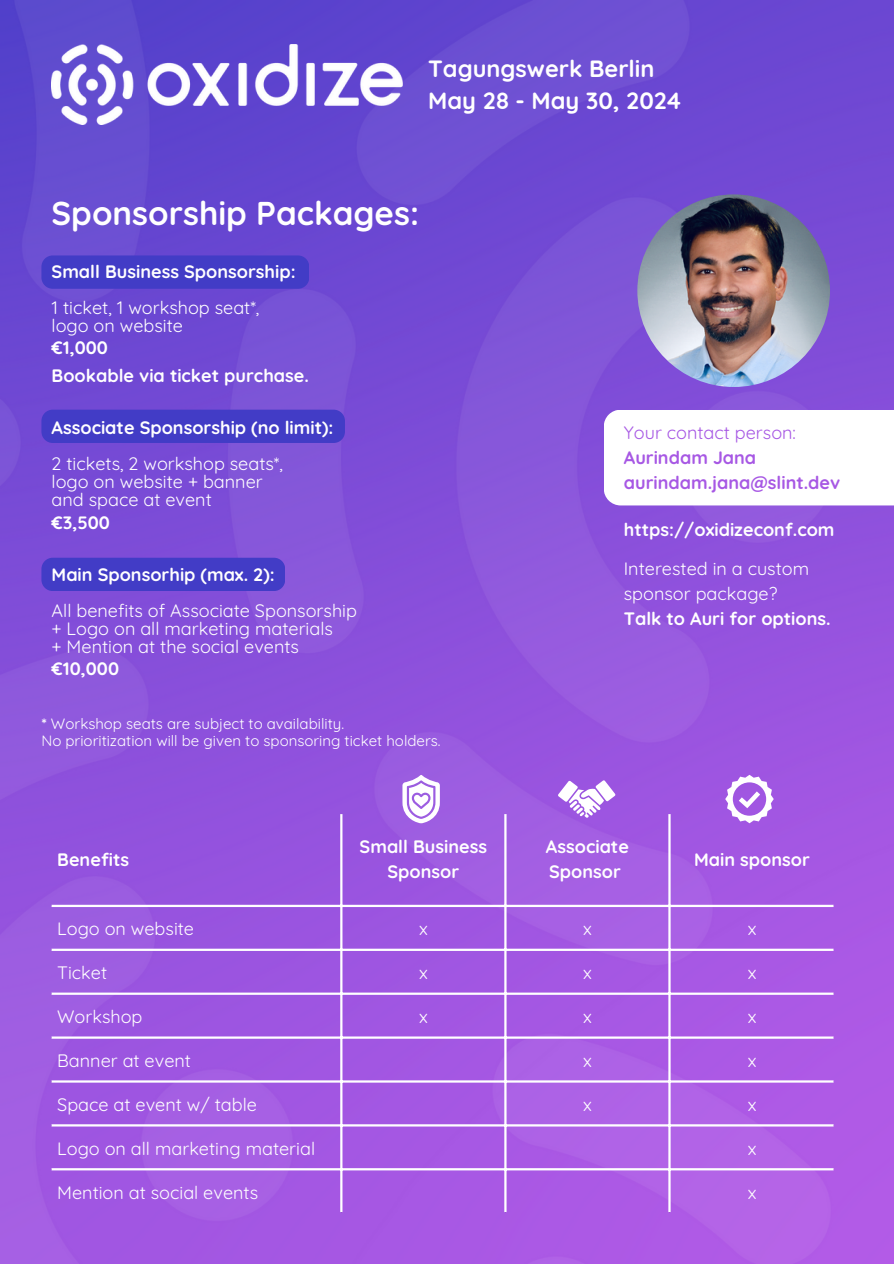
<style>
.page{position:relative;width:894px;height:1264px;background:#fff}
.page>*{position:absolute;margin:0;border:0;box-sizing:border-box;transform-origin:0 0}
.t1{font:700 33px "Quicksand";color:#fff}
.t2{font:700 23.55px/32.4px "Quicksand";color:#fff}
.t3{font:18px/18px "Quicksand";color:#fff}
.t4{font:700 18px/24.8px "Quicksand";color:#fff}
.t5{font:700 18px/24.8px "Quicksand";color:#a758e4}
.t6{font:15px "Quicksand";color:#fff}
.s1{font-weight:700}
.s2{font-weight:400}
</style>
<div class="page">
<img style="left:0;top:0;width:893px;height:1263px">
<div style="left:41px;top:255px;width:268px;height:34px;background:#423cc6;border-radius:11px"></div>
<div style="left:41px;top:409px;width:304px;height:34px;background:#423cc6;border-radius:11px"></div>
<div style="left:41px;top:557px;width:244px;height:34px;background:#423cc6;border-radius:11px"></div>
<hr style="left:340px;top:814px;width:2px;height:397px;background:#fff">
<hr style="left:504px;top:814px;width:2px;height:397px;background:#fff">
<hr style="left:668px;top:814px;width:2px;height:397px;background:#fff">
<hr style="left:52px;top:904px;width:781px;height:3px;background:#fff">
<hr style="left:52px;top:948px;width:781px;height:2px;background:#fff">
<hr style="left:52px;top:992px;width:781px;height:2px;background:#fff">
<hr style="left:52px;top:1036px;width:781px;height:2px;background:#fff">
<hr style="left:52px;top:1080px;width:781px;height:2px;background:#fff">
<hr style="left:52px;top:1124px;width:781px;height:2px;background:#fff">
<hr style="left:52px;top:1168px;width:781px;height:2px;background:#fff">
<img style="left:52px;top:44px;width:351px;height:80px">
<svg style="left:558px;top:780px;width:57px;height:37px"></svg>
<svg style="left:402px;top:774px;width:37px;height:49px"></svg>
<img style="left:637px;top:194px;width:192px;height:193px;border-radius:50%">
<svg style="left:603px;top:409px;width:290px;height:96px"></svg>
<svg style="left:725px;top:774px;width:48px;height:49px"></svg>
<p class="t2" style="left:428px;top:52px;width:254px">Tagungswerk Berlin<br>May 28 - May 30, 2024</p>
<p class="t1" style="left:52px;top:192px;width:369px">Sponsorship Packages:</p>
<p class="t4" style="left:52px;top:259px;width:245px">Small Business Sponsorship:</p>
<p class="t3" style="left:52px;top:298px;width:209px">1 ticket, 1 workshop seat*, logo on website</p>
<p class="t4" style="left:52px;top:333px;width:259px;line-height:28.2px">€1,000<br>Bookable via ticket purchase.</p>
<p class="t4" style="left:52px;top:415px;width:283px">Associate Sponsorship (no limit):</p>
<p class="t3" style="left:52px;top:454px;width:233px">2 tickets, 2 workshop seats*, logo on website + banner and space at event</p>
<p class="t4" style="left:52px;top:509px;width:60px">€3,500</p>
<p class="t3" style="left:52px;top:556px;width:307px;line-height:36px"><span class="s1">Main Sponsorhip (max. 2):<br></span>All benefits of Associate Sponsorship</p>
<p class="t3" style="left:52px;top:619px;width:283px">+ Logo on all marketing materials + Mention at the social events</p>
<p class="t4" style="left:52px;top:656px;width:69px">€10,000</p>
<p class="t5" style="left:623px;top:420px;width:218px"><span class="s2">Your contact person:<br></span>Aurindam Jana aurindam.jana@slint.dev</p>
<p class="t4" style="left:623px;top:517px;width:212px">https://oxidizeconf.com</p>
<p class="t3" style="left:623px;top:556px;width:208px;line-height:24.8px">Interested in a custom sponsor package?<br><span class="s1">Talk to Auri for options.</span></p>
<p class="t6" style="left:41px;top:714px;width:304px"><span class="s1">*</span> Workshop seats are subject to availability.</p>
<p class="t6" style="left:41px;top:731px;width:400px">No prioritization will be given to sponsoring ticket holders.</p>
<p class="t4" style="left:57px;top:846px;width:73px">Benefits</p>
<h2 class="t4" style="left:359px;top:834px;width:129px;text-align:center">Small Business<br>Sponsor</h2>
<h1 class="t4" style="left:545px;top:834px;width:84px">Associate<br>Sponsor</h1>
<h3 class="t4" style="left:694px;top:846px;width:117px">Main sponsor</h3>
<h4 class="t3" style="left:57px;top:919px;width:138px">Logo on website</h4>
<h3 class="t3" style="left:419px;top:919px;width:10px">x</h3>
<h4 class="t3" style="left:583px;top:919px;width:10px">x</h4>
<h3 class="t3" style="left:747px;top:919px;width:10px">x</h3>
<h4 class="t3" style="left:57px;top:963px;width:51px">Ticket</h4>
<p class="t3" style="left:419px;top:963px;width:10px">x</p>
<h4 class="t3" style="left:583px;top:963px;width:10px">x</h4>
<h3 class="t3" style="left:747px;top:963px;width:10px">x</h3>
<h4 class="t3" style="left:57px;top:1007px;width:87px">Workshop</h4>
<p class="t3" style="left:419px;top:1007px;width:10px">x</p>
<p class="t3" style="left:583px;top:1007px;width:10px">x</p>
<p class="t3" style="left:747px;top:1007px;width:10px">x</p>
<p class="t3" style="left:57px;top:1051px;width:135px">Banner at event</p>
<p class="t3" style="left:583px;top:1051px;width:10px">x</p>
<p class="t3" style="left:747px;top:1051px;width:10px">x</p>
<p class="t3" style="left:57px;top:1094px;width:201px">Space at event w/ table</p>
<p class="t3" style="left:583px;top:1094px;width:10px">x</p>
<p class="t3" style="left:747px;top:1094px;width:10px">x</p>
<p class="t3" style="left:57px;top:1138px;width:259px">Logo on all marketing material</p>
<p class="t3" style="left:747px;top:1138px;width:10px">x</p>
<p class="t3" style="left:57px;top:1182px;width:202px">Mention at social events</p>
<p class="t3" style="left:747px;top:1182px;width:10px">x</p>
</div>
